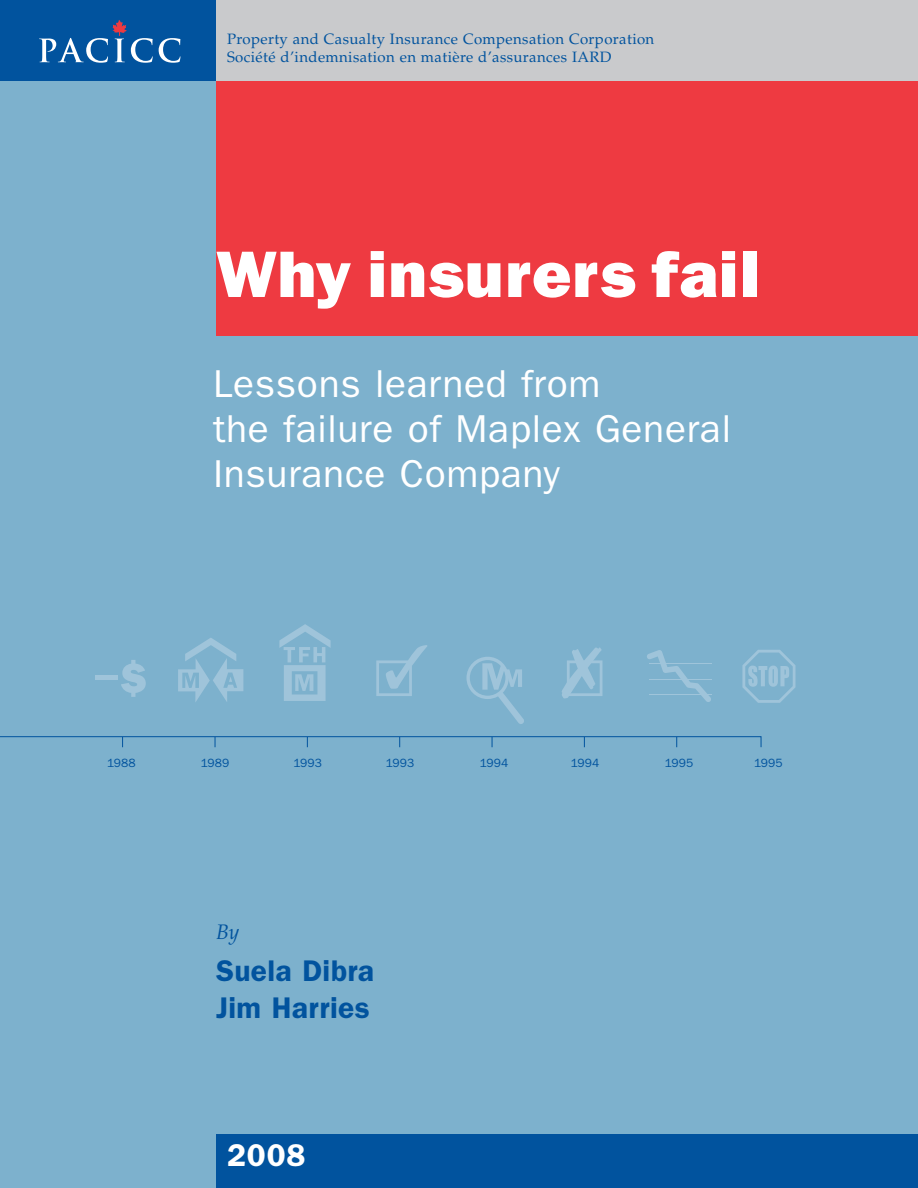
<style>
.page{position:relative;width:918px;height:1188px;background:#7db1cd}
.page>*{position:absolute;margin:0;border:0;box-sizing:border-box;transform-origin:0 0}
.t1{font:800 66px "Franklin Gothic";letter-spacing:.02em;color:#fff}
.t2{font:39px/45px "Franklin Gothic";letter-spacing:.02em;color:#fff}
.t3{font:600 31.5px "Franklin Gothic";color:#fff}
.t4{font:600 30px/37.5px "Franklin Gothic";letter-spacing:.01em;color:#01539e}
.t5{font:italic 21px "Palatino";color:#01539e}
.t6{font:15px/18px "Palatino";letter-spacing:.025em;color:#01539e}
.t7{font:12px "Franklin Gothic";letter-spacing:.01em;color:#01539e}
</style>
<div class="page">
<div style="left:216px;top:0;width:702px;height:81px;background:#c9cacc"></div>
<div style="left:216px;top:81px;width:702px;height:254px;background:#ee3a41"></div>
<div style="left:216px;top:1134px;width:702px;height:54px;background:#01539e"></div>
<div style="left:0;top:0;width:216px;height:81px;background:#01539e"></div>
<svg style="left:159px;top:38px;width:21px;height:25px"></svg>
<svg style="left:39px;top:20px;width:114px;height:43px"></svg>
<svg style="left:466px;top:657px;width:58px;height:67px"></svg>
<svg style="left:376px;top:645px;width:51px;height:51px"></svg>
<svg style="left:562px;top:647px;width:40px;height:51px"></svg>
<hr style="left:650px;top:663px;width:62px;height:1px;background:#9fc4da">
<hr style="left:650px;top:679px;width:62px;height:1px;background:#9fc4da">
<hr style="left:650px;top:694px;width:62px;height:1px;background:#9fc4da">
<svg style="left:647px;top:650px;width:64px;height:52px"></svg>
<svg style="left:742px;top:650px;width:54px;height:53px"></svg>
<svg style="left:178px;top:638px;width:65px;height:64px"></svg>
<div style="left:95px;top:675px;width:23px;height:5px;background:#9fc4da"></div>
<svg style="left:121px;top:660px;width:25px;height:37px"></svg>
<svg style="left:279px;top:624px;width:52px;height:77px"></svg>
<svg style="left:0;top:736px;width:762px;height:12px"></svg>
<p class="t6" style="left:227px;top:32px;width:429px">Property and Casualty Insurance Compensation Corporation<br>Société d’indemnisation en matière d’assurances IARD</p>
<h1 class="t1" style="left:216px;top:252px;width:545px">Why insurers fail</h1>
<h2 class="t2" style="left:213px;top:364px;width:520px">Lessons learned from<br>the failure of Maplex General<br>Insurance Company</h2>
<p class="t7" style="left:107px;top:759px;width:30px">1988</p>
<p class="t7" style="left:201px;top:759px;width:30px">1989</p>
<p class="t7" style="left:293px;top:759px;width:30px">1993</p>
<p class="t7" style="left:386px;top:759px;width:30px">1993</p>
<p class="t7" style="left:480px;top:759px;width:30px">1994</p>
<p class="t7" style="left:571px;top:759px;width:30px">1994</p>
<p class="t7" style="left:665px;top:759px;width:30px">1995</p>
<p class="t7" style="left:754px;top:759px;width:30px">1995</p>
<h3 class="t5" style="left:216px;top:923px;width:25px">By</h3>
<h3 class="t4" style="left:216px;top:954px;width:160px">Suela Dibra<br>Jim Harries</h3>
<h3 class="t3" style="left:227px;top:1144px;width:80px">2008</h3>
</div>
